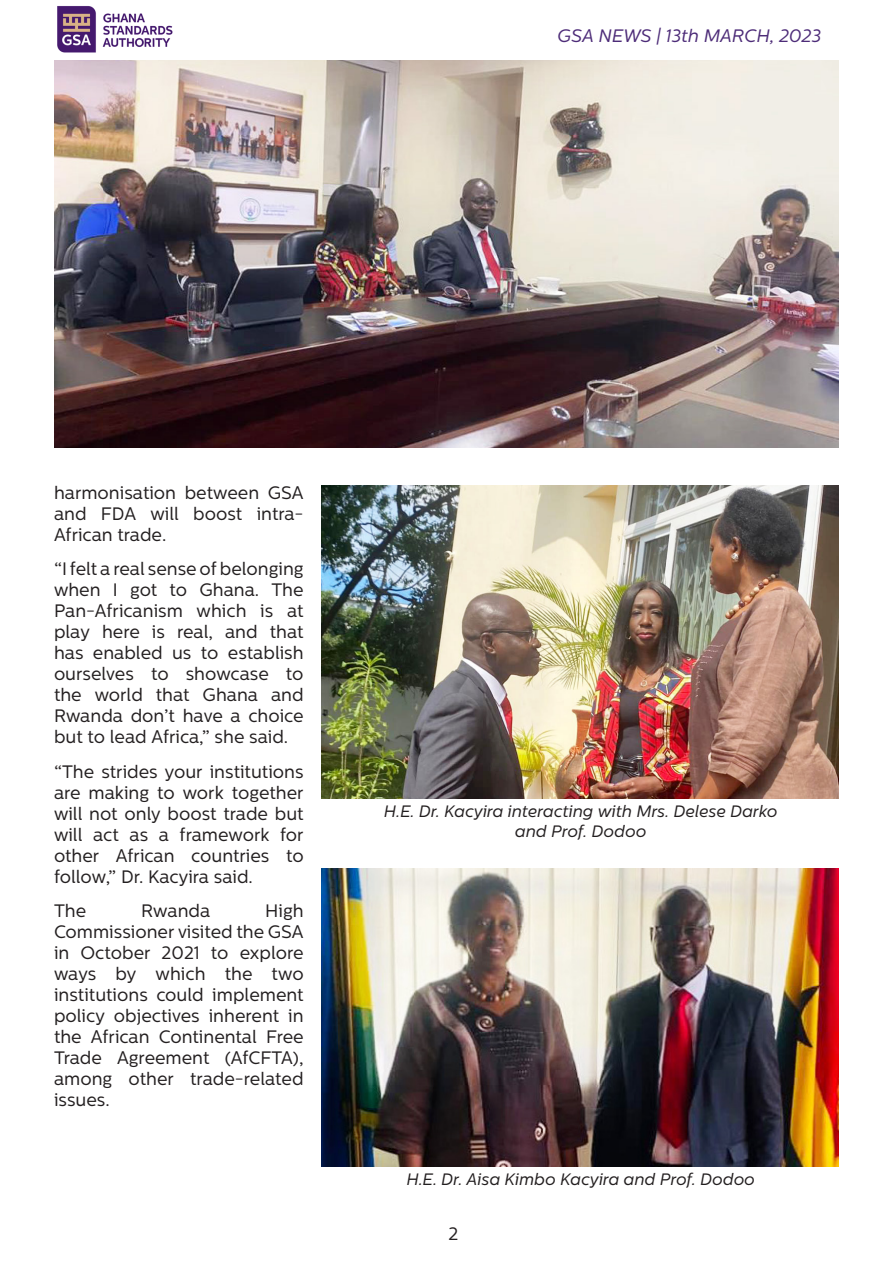
<style>
.page{position:relative;width:893px;height:1263px;background:#fff}
.page>*{position:absolute;margin:0;border:0;box-sizing:border-box;transform-origin:0 0}
.body{font:18px/21px "Centrale Sans";color:#231f20;text-align:justify}
.t1{font:italic 18px "Centrale Sans";color:#4d2c78}
.CAPTIONS{font:italic 16.5px "Centrale Sans";color:#231f20}
</style>
<div class="page">
<img style="left:57px;top:6px;width:116px;height:47px">
<img style="left:54px;top:60px;width:785px;height:388px">
<img style="left:322px;top:485px;width:517px;height:314px">
<img style="left:322px;top:869px;width:517px;height:298px">
<p class="t1" style="left:557px;top:25px;width:266px">GSA NEWS | 13th MARCH, 2023</p>
<p class="body" style="left:54px;top:482px;width:251px">harmonisation between GSA and FDA will boost intra-African trade.</p>
<p class="body" style="left:54px;top:558px;width:251px">“I felt a real sense of belonging when I got to Ghana. The Pan-Africanism which is at play here is real, and that has enabled us to establish ourselves to showcase to the world that Ghana and Rwanda don’t have a choice but to lead Africa,” she said.</p>
<p class="body" style="left:54px;top:761px;width:251px">“The strides your institutions are making to work together will not only boost trade but will act as a framework for other African countries to follow,” Dr. Kacyira said.</p>
<p class="body" style="left:54px;top:900px;width:34px">The</p>
<p class="body" style="left:141px;top:900px;width:71px">Rwanda</p>
<p class="body" style="left:54px;top:900px;width:251px;text-indent:211px">High Commissioner visited the GSA in October 2021 to explore ways by which the two institutions could implement policy objectives inherent in the African Continental Free Trade Agreement (AfCFTA), among other trade-related issues.</p>
<p class="CAPTIONS" style="left:383px;top:802px;width:395px">H.E. Dr. Kacyira interacting with Mrs. Delese Darko</p>
<p class="CAPTIONS" style="left:515px;top:822px;width:133px">and Prof. Dodoo</p>
<p class="CAPTIONS" style="left:406px;top:1170px;width:350px">H.E. Dr. Aisa Kimbo Kacyira and Prof. Dodoo</p>
<p class="body" style="left:448px;top:1223px;width:11px">2</p>
</div>
